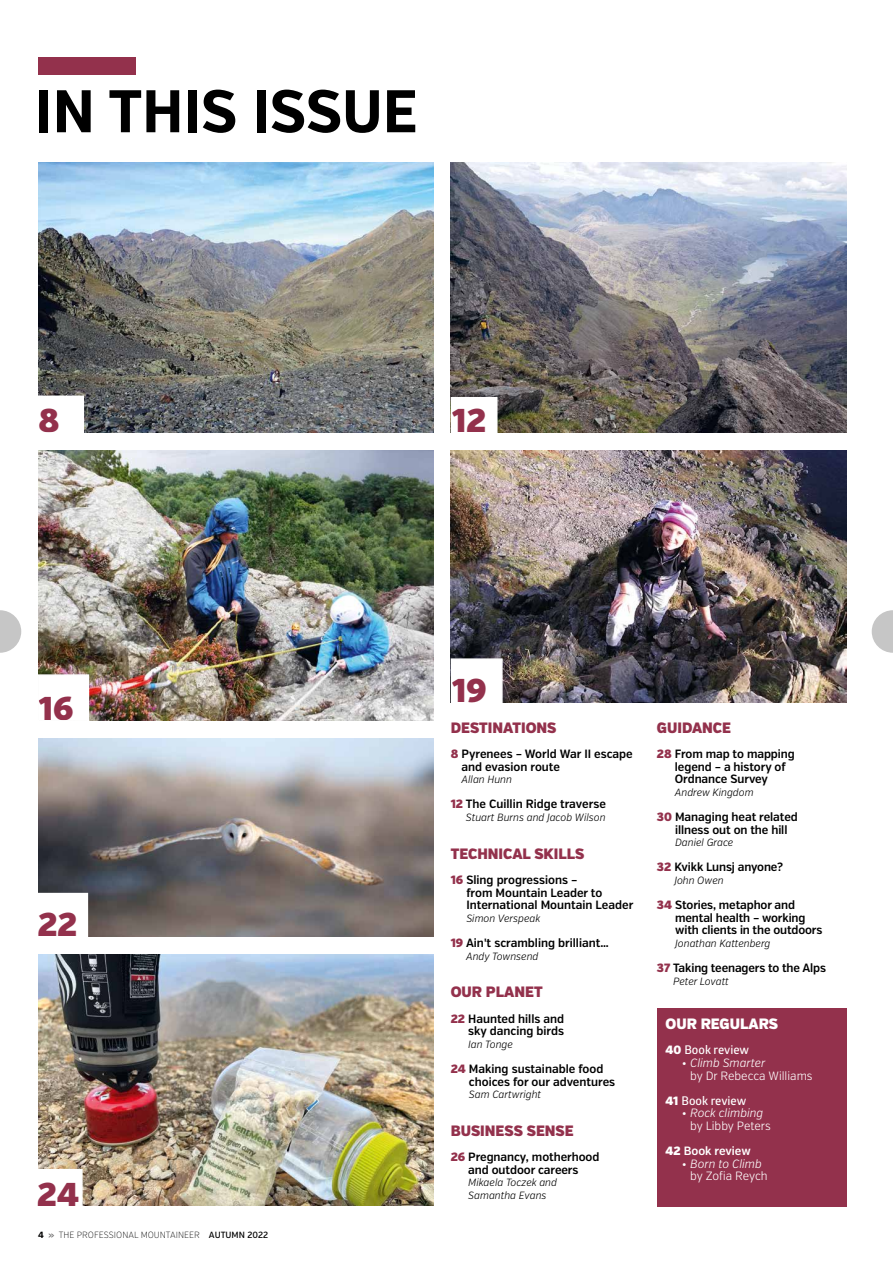
<style>
.page{position:relative;width:893px;height:1263px;background:#fff}
.page>*{position:absolute;margin:0;border:0;box-sizing:border-box;transform-origin:0 0}
.t1{font:700 60px "Verb Cond";color:#000}
.t2{font:900 33px "Verb Cond";color:#93314c}
.t3{font:900 15px "Verb Cond";color:#93314c}
.t4{font:900 15px "Verb Cond";color:#fff}
.t5{font:600 12px/12.6px "Verb Cond";letter-spacing:-.005em;color:#000}
.t6{font:300 12px/12.6px "Verb Cond";color:#fff}
.t7{font:600 12px "Glober";color:#fff}
.t8{font:600 12px "Verb Cond";color:#fff}
.t9{font:italic 300 10.5px/12.6px "Verb Cond";color:#000}
.t10{font:200 9px "Verb Cond";color:#000}
.s1{font-weight:700}
.s2{font-weight:600;color:#706f6f}
.s3{font-weight:500}
.s4{font-weight:900;color:#93314c}
.s5{font-family:"Verb Cond";font-weight:900}
.s6{font-style:italic}
.s7{font-weight:900}
</style>
<div class="page">
<img style="left:451px;top:162px;width:395px;height:270px">
<img style="left:38px;top:450px;width:396px;height:270px">
<img style="left:451px;top:450px;width:395px;height:252px">
<img style="left:38px;top:739px;width:395px;height:198px">
<div style="left:38px;top:57px;width:98px;height:17px;background:#93314c"></div>
<img style="left:38px;top:162px;width:396px;height:270px">
<img style="left:38px;top:954px;width:396px;height:252px">
<svg style="left:38px;top:395px;width:47px;height:38px"></svg>
<svg style="left:38px;top:674px;width:52px;height:47px"></svg>
<svg style="left:450px;top:658px;width:53px;height:45px"></svg>
<svg style="left:38px;top:892px;width:51px;height:45px"></svg>
<svg style="left:38px;top:1168px;width:45px;height:38px"></svg>
<div style="left:657px;top:1008px;width:189px;height:199px;background:#93314c"></div>
<svg style="left:450px;top:396px;width:48px;height:37px"></svg>
<svg style="left:0;top:610px;width:21px;height:43px"></svg>
<svg style="left:872px;top:610px;width:21px;height:43px"></svg>
<h1 class="t1" style="left:35px;top:75px;width:384px">IN THIS ISSUE</h1>
<h2 class="t2" style="left:38px;top:400px;width:23px">8</h2>
<h2 class="t2" style="left:39px;top:688px;width:36px">16</h2>
<h2 class="t2" style="left:38px;top:904px;width:41px">22</h2>
<h2 class="t2" style="left:37px;top:1174px;width:43px">24</h2>
<p class="t10" style="left:38px;top:1229px;width:231px"><span class="s1">4</span> <span class="s2">»</span> THE PROFESSIONAL MOUNTAINEER <span class="s3">AUTUMN 2022</span></p>
<h2 class="t2" style="left:452px;top:400px;width:36px">12</h2>
<h2 class="t2" style="left:452px;top:670px;width:36px">19</h2>
<p class="t3" style="left:451px;top:718px;width:107px">DESTINATIONS</p>
<p class="t5" style="left:461px;top:748px;width:173px;text-indent:-11px"><span class="s4">8</span> Pyrenees – World War II escape and evasion route</p>
<p class="t9" style="left:461px;top:773px;width:52px">Allan Hunn</p>
<p class="t5" style="left:451px;top:798px;width:157px"><span class="s4">12</span> The Cuillin Ridge traverse</p>
<p class="t9" style="left:466px;top:811px;width:141px">Stuart Burns and Jacob Wilson</p>
<p class="t3" style="left:451px;top:844px;width:135px">TECHNICAL SKILLS</p>
<p class="t5" style="left:466px;top:874px;width:168px;text-indent:-16px"><span class="s4">16</span> Sling progressions –<br>from Mountain Leader to<br>International Mountain Leader</p>
<p class="t9" style="left:466px;top:912px;width:76px">Simon Verspeak</p>
<p class="t5" style="left:451px;top:937px;width:160px"><span class="s4">19</span> Ain't scrambling brilliant…</p>
<p class="t9" style="left:466px;top:950px;width:74px">Andy Townsend</p>
<p class="t3" style="left:451px;top:983px;width:93px">OUR PLANET</p>
<p class="t5" style="left:451px;top:1012px;width:115px;text-align:right"><span class="s4">22</span> Haunted hills and sky dancing birds</p>
<p class="t9" style="left:468px;top:1038px;width:46px">Ian Tonge</p>
<p class="t5" style="left:469px;top:1063px;width:148px;text-indent:-18px"><span class="s4">24</span> Making sustainable food choices for our adventures</p>
<p class="t9" style="left:469px;top:1088px;width:74px">Sam Cartwright</p>
<p class="t3" style="left:451px;top:1121px;width:124px">BUSINESS SENSE</p>
<p class="t5" style="left:451px;top:1151px;width:150px;text-align:center"><span class="s4">26</span> Pregnancy, motherhood and outdoor careers</p>
<p class="t9" style="left:468px;top:1176px;width:90px">Mikaela Toczek and<br>Samantha Evans</p>
<p class="t3" style="left:657px;top:718px;width:76px">GUIDANCE</p>
<p class="t5" style="left:675px;top:748px;width:121px;text-indent:-18px"><span class="s4">28</span> From map to mapping legend – a history of<br>Ordnance Survey</p>
<p class="t9" style="left:675px;top:786px;width:80px">Andrew Kingdom</p>
<p class="t5" style="left:675px;top:811px;width:124px;text-indent:-18px"><span class="s4">30</span> Managing heat related illness out on the hill</p>
<p class="t9" style="left:675px;top:836px;width:60px">Daniel Grace</p>
<p class="t5" style="left:657px;top:861px;width:128px"><span class="s4">32</span> Kvikk Lunsj anyone?</p>
<p class="t9" style="left:674px;top:874px;width:51px">John Owen</p>
<p class="t5" style="left:675px;top:899px;width:149px;text-indent:-18px"><span class="s4">34</span> Stories, metaphor and mental health – working with clients in the outdoors</p>
<p class="t9" style="left:675px;top:937px;width:97px">Jonathan Kattenberg</p>
<p class="t5" style="left:657px;top:962px;width:171px"><span class="s4">37</span> Taking teenagers to the Alps</p>
<p class="t9" style="left:673px;top:975px;width:57px">Peter Lovatt</p>
<p class="t4" style="left:665px;top:1015px;width:114px">OUR REGULARS</p>
<p class="t7" style="left:665px;top:1042px;width:85px"><span class="s5">40</span> Book review</p>
<p class="t6" style="left:690px;top:1057px;width:124px;text-indent:-8px">• <span class="s6">Climb Smarter<br></span>by Dr Rebecca Williams</p>
<p class="t7" style="left:665px;top:1092px;width:82px"><span class="s5">41</span> Book review</p>
<p class="t6" style="left:690px;top:1107px;width:82px;text-indent:-8px">• <span class="s6">Rock climbing </span>by Libby Peters</p>
<p class="t8" style="left:665px;top:1144px;width:87px"><span class="s7">42</span> Book review</p>
<p class="t6" style="left:690px;top:1157px;width:79px;text-indent:-8px">• <span class="s6">Born to Climb </span>by Zofia Reych</p>
</div>
